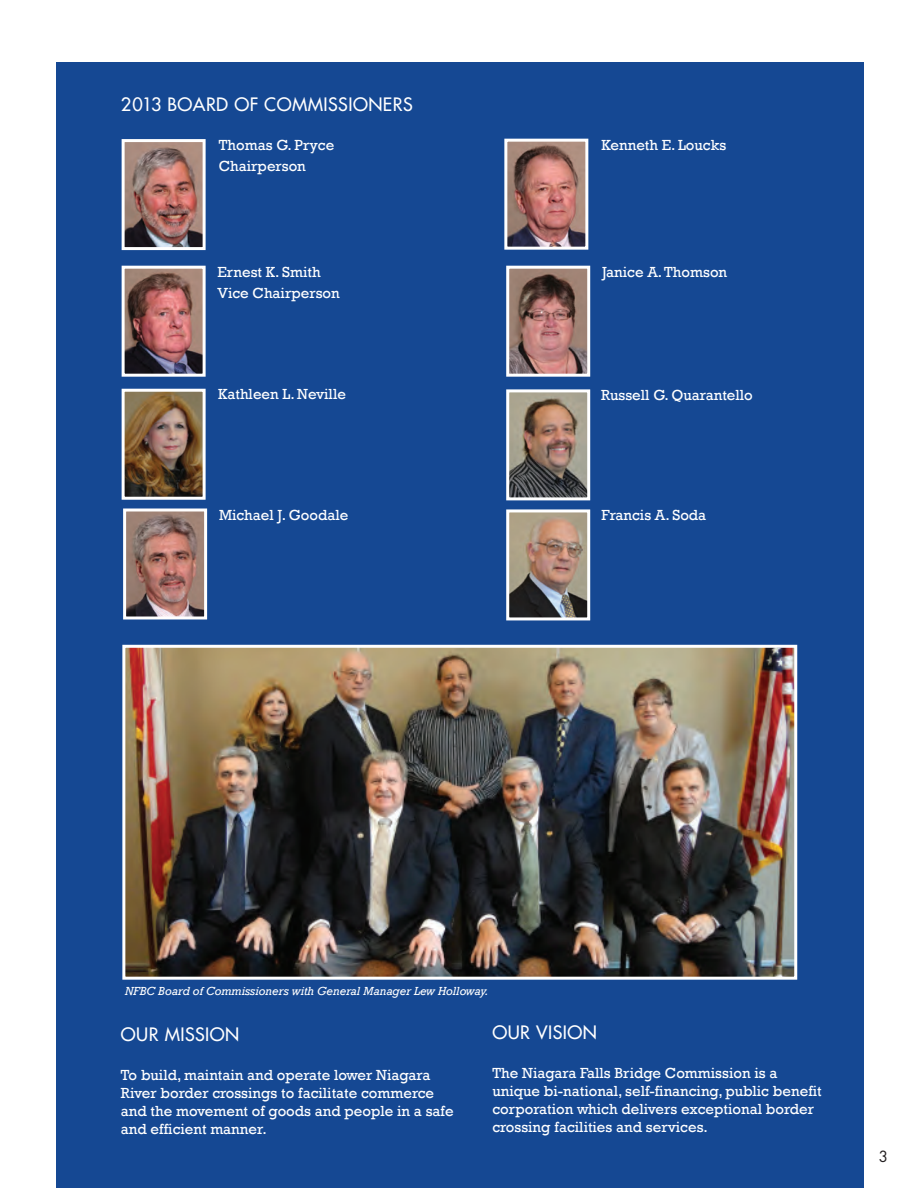
<style>
.page{position:relative;width:918px;height:1188px;background:#fff}
.page>*{position:absolute;margin:0;border:0;box-sizing:border-box;transform-origin:0 0}
.t1{font:18px "Futura";letter-spacing:.025em;color:#fff}
.t2{font:15px/18px "Rockwell";color:#fff}
.t3{font:15px "Futura";color:#231f20}
.t4{font:italic 12px "Rockwell";color:#fff}
</style>
<div class="page">
<div style="left:56px;top:63px;width:808px;height:1125px;background:#154893"></div>
<img style="left:127px;top:512px;width:76px;height:104px">
<div style="left:123px;top:508px;width:84px;height:112px;border:3px solid #fff"></div>
<img style="left:126px;top:143px;width:76px;height:103px">
<div style="left:122px;top:139px;width:84px;height:111px;border:3px solid #fff"></div>
<img style="left:126px;top:270px;width:76px;height:103px">
<div style="left:122px;top:266px;width:84px;height:111px;border:3px solid #fff"></div>
<img style="left:510px;top:270px;width:76px;height:103px">
<div style="left:506px;top:266px;width:84px;height:111px;border:3px solid #fff"></div>
<img style="left:508px;top:143px;width:76px;height:103px">
<div style="left:504px;top:139px;width:84px;height:111px;border:3px solid #fff"></div>
<img style="left:510px;top:393px;width:76px;height:103px">
<div style="left:506px;top:389px;width:84px;height:111px;border:3px solid #fff"></div>
<img style="left:510px;top:513px;width:76px;height:103px">
<div style="left:506px;top:509px;width:84px;height:111px;border:3px solid #fff"></div>
<img style="left:126px;top:393px;width:76px;height:103px">
<div style="left:122px;top:389px;width:84px;height:111px;border:3px solid #fff"></div>
<img style="left:126px;top:649px;width:667px;height:327px">
<div style="left:122px;top:645px;width:675px;height:335px;border:3px solid #fff"></div>
<p class="t1" style="left:121px;top:93px;width:293px">2013 BOARD OF COMMISSIONERS</p>
<p class="t2" style="left:219px;top:134px;width:117px;line-height:21px">Thomas G. Pryce<br>Chairperson</p>
<p class="t2" style="left:602px;top:137px;width:126px">Kenneth E. Loucks</p>
<p class="t2" style="left:218px;top:262px;width:124px;line-height:21px">Ernest K. Smith<br>Vice Chairperson</p>
<p class="t2" style="left:602px;top:263px;width:127px">Janice A. Thomson</p>
<p class="t2" style="left:218px;top:386px;width:129px">Kathleen L. Neville</p>
<p class="t2" style="left:219px;top:507px;width:131px">Michael J. Goodale</p>
<p class="t2" style="left:601px;top:386px;width:153px">Russell G. Quarantello</p>
<p class="t2" style="left:601px;top:506px;width:106px">Francis A. Soda</p>
<p class="t4" style="left:125px;top:984px;width:365px">NFBC Board of Commissioners with General Manager Lew Holloway.</p>
<p class="t1" style="left:121px;top:1023px;width:120px">OUR MISSION</p>
<p class="t2" style="left:121px;top:1066px;width:334px">To build, maintain and operate lower Niagara River border crossings to facilitate commerce and the movement of goods and people in a safe and efficient manner.</p>
<p class="t1" style="left:492px;top:1020px;width:106px">OUR VISION</p>
<p class="t2" style="left:492px;top:1064px;width:331px">The Niagara Falls Bridge Commission is a unique bi-national, self-financing, public benefit corporation which delivers exceptional border crossing facilities and services.</p>
<p class="t3" style="left:879px;top:1146px;width:11px">3</p>
</div>
